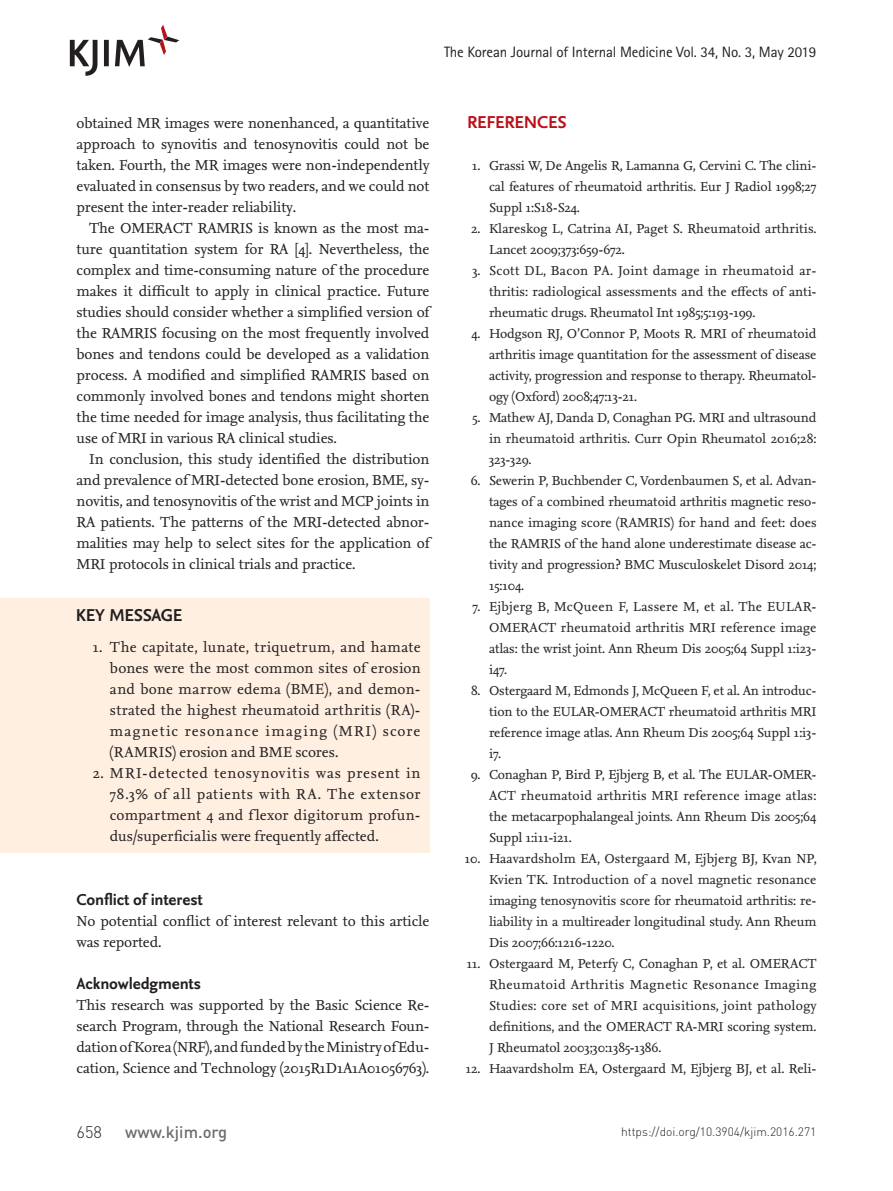
<style>
.page{position:relative;width:893px;height:1191px;background:#fff}
.page>*{position:absolute;margin:0;border:0;box-sizing:border-box;transform-origin:0 0}
.본문첫단락{font:700 18px "Nexus Sans";letter-spacing:-.025em;color:#bb1018}
.키메세지제목{font:700 18px "Nexus Sans";letter-spacing:-.02em;color:#231f20}
.제목2{font:700 16.5px "Nexus Sans";letter-spacing:-.01em;color:#231f20}
.t1{font:500 16.5px "DIN Pro";color:#6c6d70}
.t2{font:300 16.5px "DIN Pro";color:#231f20}
.들였쓰기_본문{font:15px/21px "Nexus Serif";letter-spacing:-.01em;color:#231f20;text-align:justify}
.본문첫단락-2{font:15px/21px "Nexus Serif";letter-spacing:-.01em;color:#231f20}
.t3{font:15px "Rotis Sans Serif Std";letter-spacing:-.01em;color:#231f20}
.t4{font:13.5px/21px "Nexus Serif";letter-spacing:-.01em;color:#231f20;text-align:justify}
.t5{font:300 12px "DIN Pro";color:#231f20}
</style>
<div class="page">
<svg style="left:70px;top:25px;width:109px;height:51px"></svg>
<div style="left:0;top:598px;width:429px;height:254px;background:#feefe1"></div>
<p class="t3" style="left:444px;top:43px;width:374px">The Korean Journal of Internal Medicine Vol. 34, No. 3, May 2019</p>
<p class="들였쓰기_본문" style="left:77px;top:112px;width:354px">obtained MR images were nonenhanced, a quantitative approach to synovitis and tenosynovitis could not be taken. Fourth, the MR images were non-independently evaluated in consensus by two readers, and we could not present the inter-reader reliability.</p>
<p class="들였쓰기_본문" style="left:77px;top:217px;width:354px;text-indent:13px">The OMERACT RAMRIS is known as the most ma&shy;ture quantitation system for RA [4]. Nevertheless, the complex and time-consuming nature of the procedure makes it difficult to apply in clinical practice. Future studies should consider whether a simplified version of the RAMRIS focusing on the most frequently involved bones and tendons could be developed as a validation process. A modified and simplified RAMRIS based on commonly involved bones and tendons might shorten the time needed for image analysis, thus facilitating the use of MRI in various RA clinical studies.</p>
<p class="들였쓰기_본문" style="left:77px;top:448px;width:354px;text-indent:13px">In conclusion, this study identified the distribution and prevalence of MRI-detected bone erosion, BME, sy&shy;novitis, and tenosynovitis of the wrist and MCP joints in RA patients. The patterns of the MRI-detected abnor&shy;malities may help to select sites for the application of MRI protocols in clinical trials and practice.</p>
<p class="키메세지제목" style="left:76px;top:603px;width:108px">KEY MESSAGE</p>
<p class="들였쓰기_본문" style="left:110px;top:636px;width:312px;text-indent:-17px">1. The capitate, lunate, triquetrum, and hamate bones were the most common sites of erosion and bone marrow edema (BME), and demon&shy;strated the highest rheumatoid arthritis (RA)- magnetic resonance imaging (MRI) score (RAMRIS) erosion and BME scores.</p>
<p class="들였쓰기_본문" style="left:110px;top:762px;width:312px;text-indent:-17px">2. MRI-detected tenosynovitis was present in 78.3% of all patients with RA. The extensor compartment 4 and f lexor digitorum profun&shy;dus/superficialis were frequently affected.</p>
<p class="제목2" style="left:77px;top:889px;width:128px">Conflict of interest</p>
<p class="본문첫단락-2" style="left:77px;top:910px;width:354px">No potential conflict of interest relevant to this article was reported.</p>
<p class="제목2" style="left:77px;top:973px;width:126px">Acknowledgments</p>
<p class="본문첫단락-2" style="left:77px;top:994px;width:354px">This research was supported by the Basic Science Re&shy;search Program, through the National Research Foun&shy;dation of Korea (NRF), and funded by the Ministry of Edu&shy;cation, Science and Technology (2015R1D1A1A01056763).</p>
<p class="본문첫단락" style="left:467px;top:110px;width:101px">REFERENCES</p>
<p class="t4" style="left:489px;top:154px;width:329px;text-indent:-17px">1. Grassi W, De Angelis R, Lamanna G, Cervini C. The clini&shy;cal features of rheumatoid arthritis. Eur J Radiol 1998;27<br>Suppl 1:S18-S24.</p>
<p class="t4" style="left:489px;top:217px;width:329px;text-indent:-18px">2. Klareskog L, Catrina AI, Paget S. Rheumatoid arthritis.<br>Lancet 2009;373:659-672.</p>
<p class="t4" style="left:489px;top:259px;width:329px;text-indent:-17px">3. Scott DL, Bacon PA. Joint damage in rheumatoid ar&shy;thritis: radiological assessments and the effects of anti&shy;rheumatic drugs. Rheumatol Int 1985;5:193-199.</p>
<p class="t4" style="left:489px;top:322px;width:329px;text-indent:-18px">4. Hodgson RJ, O’Connor P, Moots R. MRI of rheumatoid arthritis image quantitation for the assessment of disease activity, progression and response to therapy. Rheumatol&shy;ogy (Oxford) 2008;47:13-21.</p>
<p class="t4" style="left:489px;top:406px;width:329px;text-indent:-17px">5. Mathew AJ, Danda D, Conaghan PG. MRI and ultrasound in rheumatoid arthritis. Curr Opin Rheumatol 2016;28:<br>323-329.</p>
<p class="t4" style="left:489px;top:469px;width:329px;text-indent:-18px">6. Sewerin P, Buchbender C, Vordenbaumen S, et al. Advan&shy;tages of a combined rheumatoid arthritis magnetic reso&shy;nance imaging score (RAMRIS) for hand and feet: does the RAMRIS of the hand alone underestimate disease ac&shy;tivity and progression? BMC Musculoskelet Disord 2014; 15:104.</p>
<p class="t4" style="left:489px;top:595px;width:329px;text-indent:-17px">7. Ejbjerg B, McQueen F, Lassere M, et al. The EULAR-OMERACT rheumatoid arthritis MRI reference image atlas: the wrist joint. Ann Rheum Dis 2005;64 Suppl 1:i23- i47.</p>
<p class="t4" style="left:489px;top:679px;width:329px;text-indent:-18px">8. Ostergaard M, Edmonds J, McQueen F, et al. An introduc&shy;tion to the EULAR-OMERACT rheumatoid arthritis MRI reference image atlas. Ann Rheum Dis 2005;64 Suppl 1:i3- i7.</p>
<p class="t4" style="left:489px;top:763px;width:329px;text-indent:-18px">9. Conaghan P, Bird P, Ejbjerg B, et al. The EULAR-OMER-ACT rheumatoid arthritis MRI reference image atlas: the metacarpophalangeal joints. Ann Rheum Dis 2005;64<br>Suppl 1:i11-i21.</p>
<p class="t4" style="left:489px;top:847px;width:329px;text-indent:-24px">10. Haavardsholm EA, Ostergaard M, Ejbjerg BJ, Kvan NP, Kvien TK. Introduction of a novel magnetic resonance imaging tenosynovitis score for rheumatoid arthritis: re&shy;liability in a multireader longitudinal study. Ann Rheum Dis 2007;66:1216-1220.</p>
<p class="t4" style="left:489px;top:952px;width:329px;text-indent:-22px">11. Ostergaard M, Peterfy C, Conaghan P, et al. OMERACT Rheumatoid Arthritis Magnetic Resonance Imaging Studies: core set of MRI acquisitions, joint pathology definitions, and the OMERACT RA-MRI scoring system.<br>J Rheumatol 2003;30:1385-1386.</p>
<p class="t4" style="left:466px;top:1057px;width:352px">12. Haavardsholm EA, Ostergaard M, Ejbjerg BJ, et al. Reli-</p>
<p class="t2" style="left:77px;top:1120px;width:27px">658</p>
<p class="t1" style="left:125px;top:1120px;width:104px">www.kjim.org</p>
<p class="t5" style="left:621px;top:1123px;width:197px">https://doi.org/10.3904/kjim.2016.271</p>
</div>
